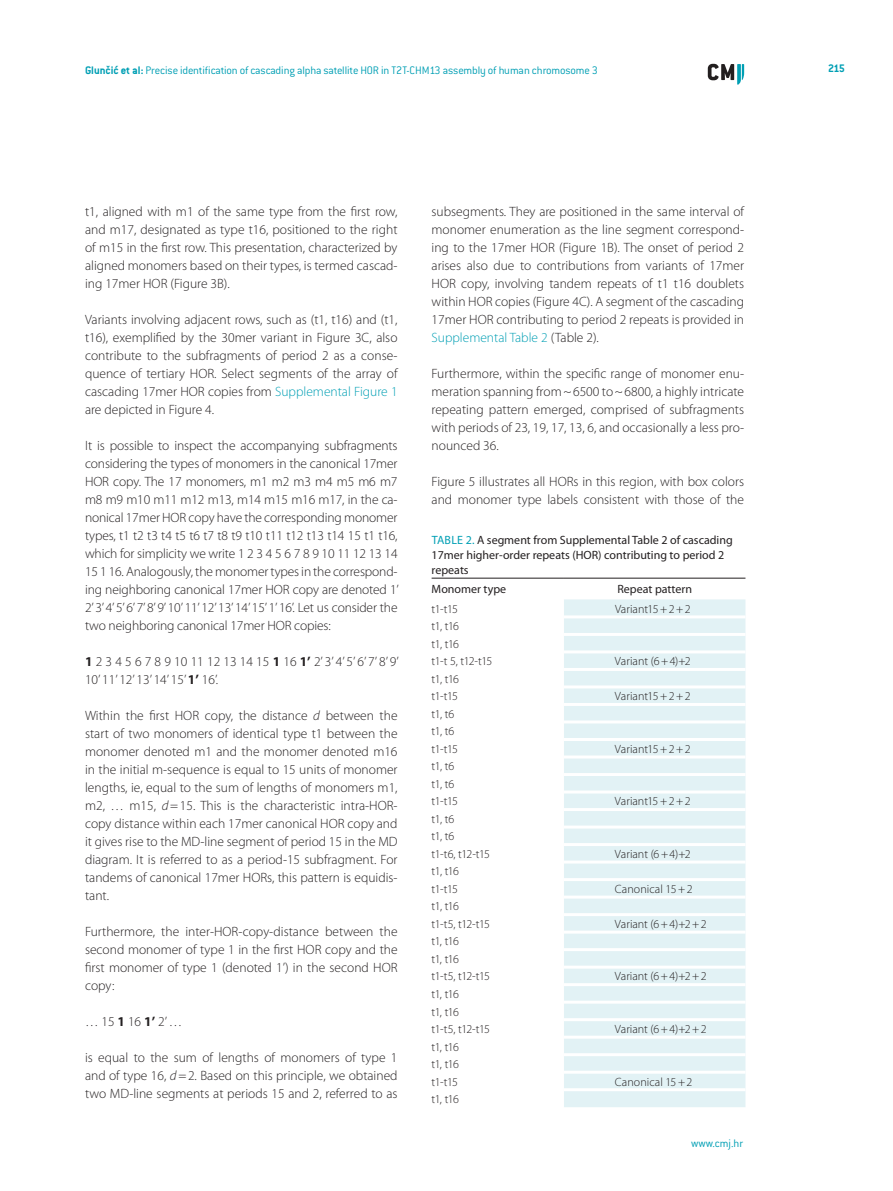
<style>
.page{position:relative;width:893px;height:1191px;background:#fff}
.page>*{position:absolute;margin:0;border:0;box-sizing:border-box;transform-origin:0 0}
.t1{font:300 13.5px/18px "Myriad Pro";color:#231f20;text-align:justify}
.t2{font:300 12px/17.5px "Myriad Pro";letter-spacing:-.04em;color:#231f20}
.t3{font:12px/15px "Myriad Pro";color:#231f20}
.t4{font:300 12px "ITC Conduit LTCE";letter-spacing:-.015em;color:#009fb4}
.t5{font:300 12px "Myriad Pro";color:#231f20}
.t6{font:300 12px "Myriad Pro";letter-spacing:-.005em;color:#231f20}
.t7{font:300 12px "Myriad Pro";letter-spacing:.005em;color:#231f20}
.t8{font:700 12px "ITC Conduit LTCE";color:#009fb4}
.s1{font-weight:700}
.s2{color:#009fb4}
.s3{font-style:italic}
</style>
<div class="page">
<svg style="left:708px;top:64px;width:36px;height:21px"></svg>
<div style="left:564px;top:599px;width:181px;height:508px;background:#e2f2f5"></div>
<hr style="left:432px;top:578px;width:132px;height:1px;background:#231f20">
<hr style="left:564px;top:578px;width:181px;height:1px;background:#231f20">
<hr style="left:564px;top:615px;width:181px;height:3px;background:#fff">
<hr style="left:564px;top:633px;width:181px;height:3px;background:#fff">
<hr style="left:564px;top:650px;width:181px;height:3px;background:#fff">
<hr style="left:564px;top:668px;width:181px;height:3px;background:#fff">
<hr style="left:564px;top:685px;width:181px;height:3px;background:#fff">
<hr style="left:564px;top:703px;width:181px;height:3px;background:#fff">
<hr style="left:564px;top:720px;width:181px;height:3px;background:#fff">
<hr style="left:564px;top:738px;width:181px;height:3px;background:#fff">
<hr style="left:564px;top:755px;width:181px;height:3px;background:#fff">
<hr style="left:564px;top:773px;width:181px;height:3px;background:#fff">
<hr style="left:564px;top:790px;width:181px;height:3px;background:#fff">
<hr style="left:564px;top:808px;width:181px;height:3px;background:#fff">
<hr style="left:564px;top:825px;width:181px;height:3px;background:#fff">
<hr style="left:564px;top:843px;width:181px;height:3px;background:#fff">
<hr style="left:564px;top:860px;width:181px;height:3px;background:#fff">
<hr style="left:564px;top:878px;width:181px;height:3px;background:#fff">
<hr style="left:564px;top:895px;width:181px;height:3px;background:#fff">
<hr style="left:564px;top:913px;width:181px;height:3px;background:#fff">
<hr style="left:564px;top:930px;width:181px;height:3px;background:#fff">
<hr style="left:564px;top:948px;width:181px;height:3px;background:#fff">
<hr style="left:564px;top:965px;width:181px;height:3px;background:#fff">
<hr style="left:564px;top:983px;width:181px;height:3px;background:#fff">
<hr style="left:564px;top:1000px;width:181px;height:3px;background:#fff">
<hr style="left:564px;top:1018px;width:181px;height:3px;background:#fff">
<hr style="left:564px;top:1035px;width:181px;height:3px;background:#fff">
<hr style="left:564px;top:1053px;width:181px;height:3px;background:#fff">
<hr style="left:564px;top:1070px;width:181px;height:3px;background:#fff">
<hr style="left:564px;top:1088px;width:181px;height:3px;background:#fff">
<p class="t4" style="left:85px;top:63px;width:514px"><span class="s1">Glunčić et al:</span> Precise identification of cascading alpha satellite HOR in T2T-CHM13 assembly of human chromosome 3</p>
<p class="t8" style="left:828px;top:61px;width:18px">215</p>
<p class="t1" style="left:85px;top:202px;width:314px">t1, aligned with m1 of the same type from the first row, and m17, designated as type t16, positioned to the right of m15 in the first row. This presentation, characterized by aligned monomers based on their types, is termed cascad&shy;ing 17mer HOR (Figure 3B).</p>
<p class="t1" style="left:85px;top:310px;width:314px">Variants involving adjacent rows, such as (t1, t16) and (t1, t16), exemplified by the 30mer variant in Figure 3C, also contribute to the subfragments of period 2 as a conse&shy;quence of tertiary HOR. Select segments of the array of cascading 17mer HOR copies from <span class="s2">Supplemental Figure 1 </span>are depicted in Figure 4.</p>
<p class="t1" style="left:85px;top:436px;width:315px">It is possible to inspect the accompanying subfragments considering the types of monomers in the canonical 17mer HOR copy. The 17 monomers, m1 m2 m3 m4 m5 m6 m7 m8 m9 m10 m11 m12 m13, m14 m15 m16 m17, in the ca&shy;nonical 17mer HOR copy have the corresponding monomer types, t1 t2 t3 t4 t5 t6 t7 t8 t9 t10 t11 t12 t13 t14 15 t1 t16, which for simplicity we write 1 2 3 4 5 6 7 8 9 10 11 12 13 14<br>15 1 16. Analogously, the monomer types in the correspond&shy;ing neighboring canonical 17mer HOR copy are denoted 1’ 2’ 3’ 4’ 5’ 6’ 7’ 8’ 9’ 10’ 11’ 12’ 13’ 14’ 15’ 1’ 16’. Let us consider the two neighboring canonical 17mer HOR copies:</p>
<p class="t1" style="left:85px;top:652px;width:315px"><span class="s1">1</span> 2 3 4 5 6 7 8 9 10 11 12 13 14 15 <span class="s1">1</span> 16 <span class="s1">1’</span> 2’ 3’ 4’ 5’ 6’ 7’ 8’ 9’<br>10’ 11’ 12’ 13’ 14’ 15’ <span class="s1">1’</span> 16’.</p>
<p class="t1" style="left:85px;top:706px;width:314px">Within the first HOR copy, the distance <span class="s3">d</span> between the start of two monomers of identical type t1 between the monomer denoted m1 and the monomer denoted m16 in the initial m-sequence is equal to 15 units of monomer lengths, ie, equal to the sum of lengths of monomers m1, m2, … m15, <span class="s3">d</span>=15. This is the characteristic intra-HOR&shy;copy distance within each 17mer canonical HOR copy and it gives rise to the MD-line segment of period 15 in the MD diagram. It is referred to as a period-15 subfragment. For tandems of canonical 17mer HORs, this pattern is equidis&shy;tant.</p>
<p class="t1" style="left:85px;top:922px;width:314px">Furthermore, the inter-HOR-copy-distance between the second monomer of type 1 in the first HOR copy and the first monomer of type 1 (denoted 1’) in the second HOR copy:</p>
<p class="t1" style="left:85px;top:1012px;width:99px">… 15 <span class="s1">1</span> 16 <span class="s1">1’</span> 2’ …</p>
<p class="t1" style="left:85px;top:1048px;width:314px">is equal to the sum of lengths of monomers of type 1 and of type 16, <span class="s3">d</span>=2. Based on this principle, we obtained two MD-line segments at periods 15 and 2, referred to as</p>
<p class="t1" style="left:432px;top:202px;width:314px">subsegments. They are positioned in the same interval of monomer enumeration as the line segment correspond&shy;ing to the 17mer HOR (Figure 1B). The onset of period 2 arises also due to contributions from variants of 17mer HOR copy, involving tandem repeats of t1 t16 doublets within HOR copies (Figure 4C). A segment of the cascading 17mer HOR contributing to period 2 repeats is provided in <span class="s2">Supplemental Table 2</span> (Table 2).</p>
<p class="t1" style="left:432px;top:364px;width:314px">Furthermore, within the specific range of monomer enu&shy;meration spanning from~6500 to~6800, a highly intricate repeating pattern emerged, comprised of subfragments with periods of 23, 19, 17, 13, 6, and occasionally a less pro&shy;nounced 36.</p>
<p class="t1" style="left:432px;top:472px;width:314px">Figure 5 illustrates all HORs in this region, with box colors and monomer type labels consistent with those of the</p>
<p class="t3" style="left:432px;top:532px;width:303px"><span class="s2">Table 2.</span> A segment from Supplemental Table 2 of cascading<br>17mer higher-order repeats (HOR) contributing to period 2 repeats</p>
<p class="t3" style="left:432px;top:581px;width:76px">Monomer type</p>
<p class="t3" style="left:617px;top:581px;width:76px">Repeat pattern</p>
<p class="t2" style="left:432px;top:600px;width:28px">t1-t15</p>
<p class="t6" style="left:615px;top:601px;width:77px">Variant15+2+2</p>
<p class="t2" style="left:432px;top:617px;width:62px">t1, t16<br>t1, t16<br>t1-t 5, t12-t15</p>
<p class="t5" style="left:615px;top:654px;width:77px">Variant (6+4)+2</p>
<p class="t2" style="left:432px;top:670px;width:29px">t1, t16 t1-t15</p>
<p class="t2" style="left:432px;top:705px;width:28px">t1, t6 t1, t6 t1-t15</p>
<p class="t2" style="left:432px;top:757px;width:28px">t1, t6 t1, t6 t1-t15</p>
<p class="t2" style="left:432px;top:810px;width:60px">t1, t6<br>t1, t6<br>t1-t6, t12-t15</p>
<p class="t2" style="left:432px;top:862px;width:29px">t1, t16 t1-t15</p>
<p class="t2" style="left:432px;top:897px;width:60px">t1, t16<br>t1-t5, t12-t15</p>
<p class="t2" style="left:431px;top:932px;width:60px">t1, t16<br>t1, t16<br>t1-t5, t12-t15</p>
<p class="t2" style="left:431px;top:985px;width:60px">t1, t16<br>t1, t16<br>t1-t5, t12-t15</p>
<p class="t2" style="left:431px;top:1037px;width:29px;text-align:justify">t1, t16 t1, t16 t1-t15</p>
<p class="t2" style="left:431px;top:1090px;width:29px">t1, t16</p>
<p class="t6" style="left:615px;top:689px;width:77px">Variant15+2+2</p>
<p class="t6" style="left:615px;top:741px;width:77px">Variant15+2+2</p>
<p class="t6" style="left:615px;top:794px;width:77px">Variant15+2+2</p>
<p class="t5" style="left:615px;top:846px;width:77px">Variant (6+4)+2</p>
<p class="t7" style="left:615px;top:881px;width:79px">Canonical 15+2</p>
<p class="t5" style="left:615px;top:916px;width:93px">Variant (6+4)+2+2</p>
<p class="t5" style="left:615px;top:969px;width:93px">Variant (6+4)+2+2</p>
<p class="t5" style="left:615px;top:1021px;width:93px">Variant (6+4)+2+2</p>
<p class="t7" style="left:615px;top:1074px;width:79px">Canonical 15+2</p>
<p class="t4" style="left:691px;top:1136px;width:54px">www.cmj.hr</p>
</div>
